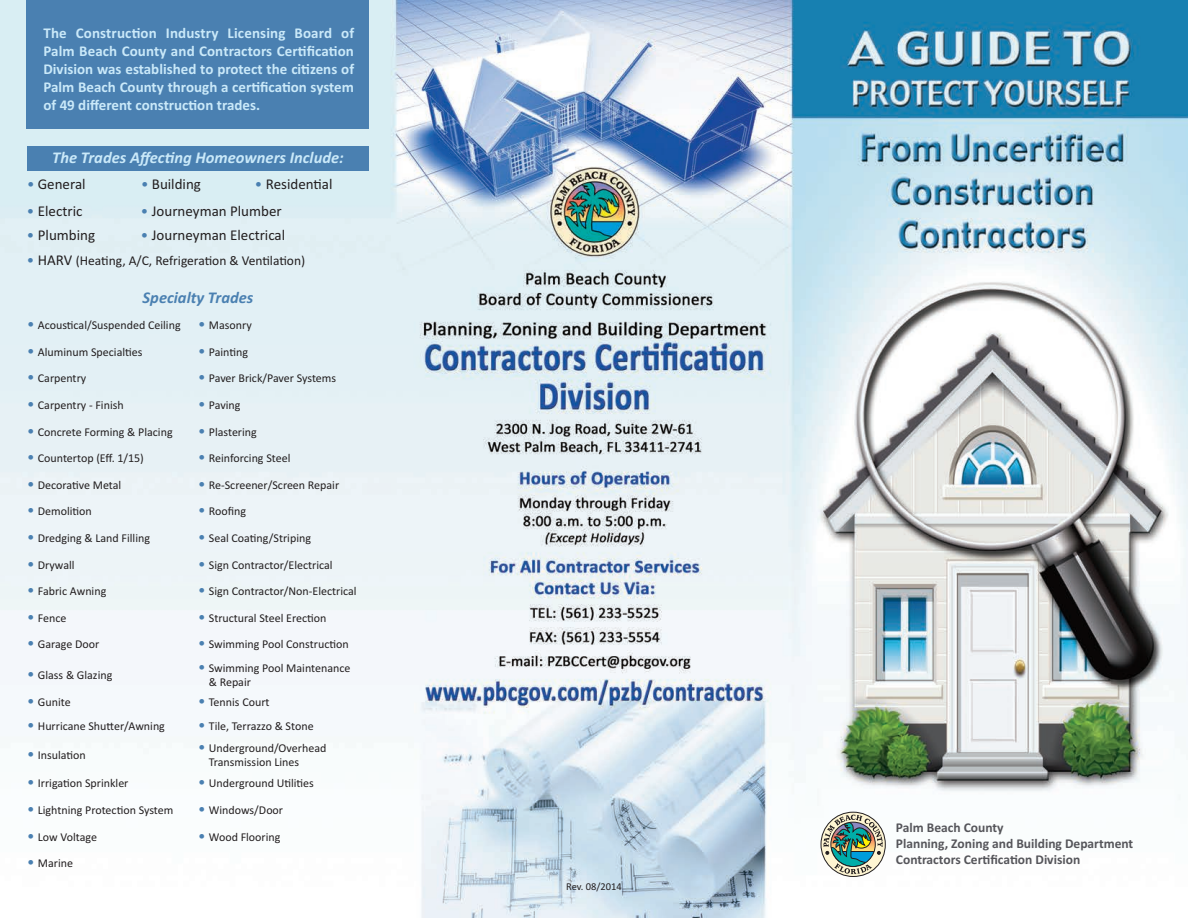
<style>
.page{position:relative;width:1188px;height:918px;background:#fff}
.page>*{position:absolute;margin:0;border:0;box-sizing:border-box;transform-origin:0 0}
.t1{font:italic 700 16.5px "Calibri";color:#cae9f9}
.t2{font:italic 700 16.5px "Calibri";color:#4a80b1}
.t3{font:700 15px/18px "Calibri";color:#cae9f9;text-align:justify}
.t4{font:15px "Calibri";color:#231f20}
.t5{font:700 13.5px/16.2px "Calibri";color:#55555a}
.t6{font:13.5px "Calibri";color:#231f20}
.t7{font:12px/13.5px "Calibri";color:#231f20}
.t8{font:10.5px "Calibri";color:#231f20}
.s1{color:#4a80b1}
.s2{font-size:15px;color:#4a80b1}
.s3{font-size:15px}
</style>
<div class="page">
<img style="left:0;top:0;width:1188px;height:918px">
<svg style="left:821px;top:812px;width:64px;height:64px"></svg>
<div style="left:821px;top:812px;width:65px;height:65px;border:1px solid #231f20;border-radius:50%"></div>
<svg style="left:824px;top:815px;width:59px;height:59px;background:#8ca595"></svg>
<div style="left:27px;top:0;width:342px;height:128px;background:#4a80b1"></div>
<div style="left:27px;top:147px;width:342px;height:24px;background:#4a80b1"></div>
<p class="t3" style="left:44px;top:24px;width:312px">The Construction Industry Licensing Board of Palm Beach County and Contractors Certification Division was established to protect the citizens of Palm Beach County through a certification system of 49 different construction trades.</p>
<h1 class="t1" style="left:52px;top:148px;width:293px">The Trades Affecting Homeowners Include:</h1>
<p class="t4" style="left:27px;top:175px;width:60px"><span class="s1">•</span> General</p>
<p class="t4" style="left:141px;top:175px;width:62px"><span class="s1">•</span> Building</p>
<p class="t4" style="left:255px;top:175px;width:79px"><span class="s1">•</span> Residential</p>
<p class="t4" style="left:27px;top:202px;width:57px"><span class="s1">•</span> Electric</p>
<p class="t4" style="left:141px;top:202px;width:142px"><span class="s1">•</span> Journeyman Plumber</p>
<p class="t4" style="left:27px;top:226px;width:70px"><span class="s1">•</span> Plumbing</p>
<p class="t4" style="left:141px;top:226px;width:146px"><span class="s1">•</span> Journeyman Electrical</p>
<p class="t6" style="left:27px;top:253px;width:280px"><span class="s2">•</span> <span class="s3">HARV</span> (Heating, A/C, Refrigeration &amp; Ventilation)</p>
<h1 class="t2" style="left:143px;top:288px;width:112px">Specialty Trades</h1>
<p class="t7" style="left:27px;top:318px;width:226px"><span class="s2">•</span> Acoustical/Suspended Ceiling <span class="s2">•</span> Masonry</p>
<p class="t7" style="left:27px;top:345px;width:117px"><span class="s2">•</span> Aluminum Specialties</p>
<p class="t7" style="left:198px;top:345px;width:52px"><span class="s2">•</span> Painting</p>
<p class="t7" style="left:27px;top:372px;width:61px"><span class="s2">•</span> Carpentry</p>
<p class="t7" style="left:198px;top:372px;width:140px"><span class="s2">•</span> Paver Brick/Paver Systems</p>
<p class="t7" style="left:27px;top:398px;width:98px"><span class="s2">•</span> Carpentry - Finish</p>
<p class="t7" style="left:198px;top:398px;width:44px"><span class="s2">•</span> Paving</p>
<p class="t7" style="left:27px;top:425px;width:147px"><span class="s2">•</span> Concrete Forming &amp; Placing</p>
<p class="t7" style="left:198px;top:425px;width:60px"><span class="s2">•</span> Plastering</p>
<p class="t7" style="left:27px;top:451px;width:118px"><span class="s2">•</span> Countertop (Eff. 1/15)</p>
<p class="t7" style="left:198px;top:451px;width:94px"><span class="s2">•</span> Reinforcing Steel</p>
<p class="t7" style="left:27px;top:478px;width:96px"><span class="s2">•</span> Decorative Metal</p>
<p class="t7" style="left:198px;top:478px;width:143px"><span class="s2">•</span> Re-Screener/Screen Repair</p>
<p class="t7" style="left:27px;top:505px;width:66px"><span class="s2">•</span> Demolition</p>
<p class="t7" style="left:198px;top:505px;width:50px"><span class="s2">•</span> Roofing</p>
<p class="t7" style="left:27px;top:531px;width:125px"><span class="s2">•</span> Dredging &amp; Land Filling</p>
<p class="t7" style="left:198px;top:531px;width:115px"><span class="s2">•</span> Seal Coating/Striping</p>
<p class="t7" style="left:27px;top:558px;width:49px"><span class="s2">•</span> Drywall</p>
<p class="t7" style="left:198px;top:558px;width:136px"><span class="s2">•</span> Sign Contractor/Electrical</p>
<p class="t7" style="left:27px;top:584px;width:81px"><span class="s2">•</span> Fabric Awning</p>
<p class="t7" style="left:198px;top:584px;width:160px"><span class="s2">•</span> Sign Contractor/Non-Electrical</p>
<p class="t7" style="left:27px;top:611px;width:41px"><span class="s2">•</span> Fence</p>
<p class="t7" style="left:198px;top:611px;width:130px"><span class="s2">•</span> Structural Steel Erection</p>
<p class="t7" style="left:27px;top:638px;width:74px"><span class="s2">•</span> Garage Door</p>
<p class="t7" style="left:198px;top:638px;width:152px"><span class="s2">•</span> Swimming Pool Construction</p>
<p class="t7" style="left:27px;top:668px;width:87px"><span class="s2">•</span> Glass &amp; Glazing</p>
<p class="t7" style="left:209px;top:662px;width:143px;text-indent:-11px"><span class="s2">•</span> Swimming Pool Maintenance &amp; Repair</p>
<p class="t7" style="left:27px;top:695px;width:45px"><span class="s2">•</span> Gunite</p>
<p class="t7" style="left:198px;top:695px;width:73px"><span class="s2">•</span> Tennis Court</p>
<p class="t7" style="left:27px;top:719px;width:139px"><span class="s2">•</span> Hurricane Shutter/Awning</p>
<p class="t7" style="left:198px;top:719px;width:117px"><span class="s2">•</span> Tile, Terrazzo &amp; Stone</p>
<p class="t7" style="left:27px;top:748px;width:60px"><span class="s2">•</span> Insulation</p>
<p class="t7" style="left:209px;top:741px;width:119px;text-indent:-11px"><span class="s2">•</span> Underground/Overhead<br>Transmission Lines</p>
<p class="t7" style="left:27px;top:776px;width:103px"><span class="s2">•</span> Irrigation Sprinkler</p>
<p class="t7" style="left:198px;top:776px;width:117px"><span class="s2">•</span> Underground Utilities</p>
<p class="t7" style="left:27px;top:803px;width:148px"><span class="s2">•</span> Lightning Protection System</p>
<p class="t7" style="left:198px;top:803px;width:87px"><span class="s2">•</span> Windows/Door</p>
<p class="t7" style="left:27px;top:830px;width:71px"><span class="s2">•</span> Low Voltage</p>
<p class="t7" style="left:198px;top:830px;width:84px"><span class="s2">•</span> Wood Flooring</p>
<p class="t7" style="left:27px;top:856px;width:48px"><span class="s2">•</span> Marine</p>
<p class="t8" style="left:566px;top:880px;width:57px">Rev. 08/2014</p>
<p class="t5" style="left:896px;top:819px;width:239px">Palm Beach County<br>Planning, Zoning and Building Department<br>Contractors Certification Division</p>
</div>
